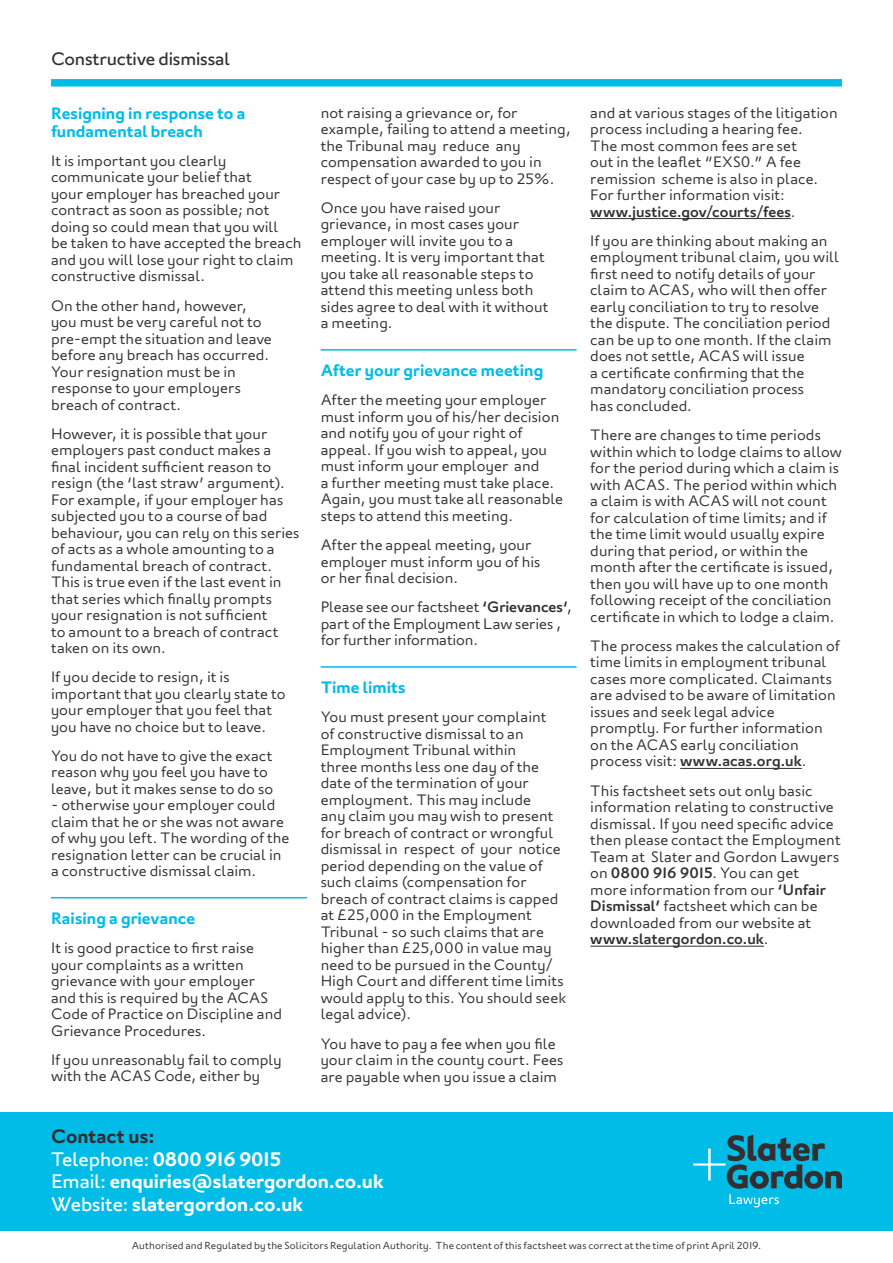
<style>
.page{position:relative;width:893px;height:1263px;background:#fff}
.page>*{position:absolute;margin:0;border:0;box-sizing:border-box;transform-origin:0 0}
.QUOTE{font:600 19.5px "London";color:#fff}
.QUOTE-2{font:600 19.5px "London";letter-spacing:.02em;color:#fff}
.t1{font:600 19.5px "London";color:#312f30}
.t2{font:18px "London";letter-spacing:-.015em;color:#312f30}
.t3{font:600 16.5px/18px "London";letter-spacing:.005em;color:#02bce8}
.t4{font:300 15px/16.5px "London";letter-spacing:.005em;color:#312f30}
.QUOTE-3{font:300 10.2px "London";letter-spacing:.01em;color:#312f30}
.s1{font-weight:500}
.s2{font-weight:400}
</style>
<div class="page">
<div style="left:0;top:1112px;width:893px;height:118px;background:#02bce8"></div>
<svg style="left:693px;top:1134px;width:149px;height:73px"></svg>
<hr style="left:51px;top:897px;width:256px;height:1px;background:#02bce8">
<hr style="left:321px;top:349px;width:256px;height:2px;background:#02bce8">
<hr style="left:321px;top:666px;width:256px;height:2px;background:#02bce8">
<hr style="left:590px;top:218px;width:201px;height:1px;background:#312f30">
<hr style="left:680px;top:768px;width:122px;height:1px;background:#312f30">
<hr style="left:590px;top:946px;width:174px;height:1px;background:#312f30">
<div style="left:51px;top:79px;width:791px;height:8px;background:#02bce8"></div>
<p class="t2" style="left:51px;top:47px;width:180px">Constructive dismissal</p>
<p class="t3" style="left:51px;top:104px;width:196px">Resigning in response to a fundamental breach</p>
<p class="t4" style="left:51px;top:152px;width:252px">It is important you clearly communicate your belief that<br>your employer has breached your contract as soon as possible; not doing so could mean that you will<br>be taken to have accepted the breach and you will lose your right to claim constructive dismissal.</p>
<p class="t4" style="left:51px;top:297px;width:222px">On the other hand, however, you must be very careful not to pre-empt the situation and leave before any breach has occurred.<br>Your resignation must be in response to your employers breach of contract.</p>
<p class="t4" style="left:51px;top:425px;width:250px">However, it is possible that your employers past conduct makes a final incident sufficient reason to resign (the ‘last straw’ argument).<br>For example, if your employer has subjected you to a course of bad behaviour, you can rely on this series of acts as a whole amounting to a fundamental breach of contract.<br>This is true even if the last event in that series which finally prompts your resignation is not sufficient<br>to amount to a breach of contract taken on its own.</p>
<p class="t4" style="left:51px;top:668px;width:236px">If you decide to resign, it is important that you clearly state to your employer that you feel that you have no choice but to leave.</p>
<p class="t4" style="left:51px;top:747px;width:224px">You do not have to give the exact reason why you feel you have to leave, but it makes sense to do so</p>
<p class="t4" style="left:51px;top:796px;width:240px">- otherwise your employer could claim that he or she was not aware of why you left. The wording of the resignation letter can be crucial in a constructive dismissal claim.</p>
<p class="t3" style="left:51px;top:909px;width:145px">Raising a grievance</p>
<p class="t4" style="left:51px;top:939px;width:233px">It is good practice to first raise your complaints as a written grievance with your employer and this is required by the ACAS<br>Code of Practice on Discipline and<br>Grievance Procedures.</p>
<p class="t4" style="left:51px;top:1051px;width:232px">If you unreasonably fail to comply with the ACAS Code, either by</p>
<p class="t4" style="left:321px;top:104px;width:252px">not raising a grievance or, for example, failing to attend a meeting, the Tribunal may reduce any compensation awarded to you in respect of your case by up to 25%.</p>
<p class="t4" style="left:321px;top:199px;width:229px">Once you have raised your grievance, in most cases your employer will invite you to a meeting. It is very important that you take all reasonable steps to attend this meeting unless both sides agree to deal with it without a meeting.</p>
<p class="t3" style="left:321px;top:361px;width:224px">After your grievance meeting</p>
<p class="t4" style="left:321px;top:392px;width:244px">After the meeting your employer must inform you of his/her decision and notify you of your right of appeal. If you wish to appeal, you must inform your employer and<br>a further meeting must take place.<br>Again, you must take all reasonable steps to attend this meeting.</p>
<p class="t4" style="left:321px;top:536px;width:221px">After the appeal meeting, your employer must inform you of his or her final decision.</p>
<p class="t4" style="left:321px;top:599px;width:253px">Please see our factsheet <span class="s1">‘Grievances‘</span>, part of the Employment Law series , for further information.</p>
<p class="t3" style="left:321px;top:678px;width:86px">Time limits</p>
<p class="t4" style="left:321px;top:709px;width:247px">You must present your complaint<br>of constructive dismissal to an<br>Employment Tribunal within<br>three months less one day of the date of the termination of your employment. This may include<br>any claim you may wish to present for breach of contract or wrongful dismissal in respect of your notice period depending on the value of such claims (compensation for breach of contract claims is capped at £25,000 in the Employment<br>Tribunal - so such claims that are higher than £25,000 in value may need to be pursued in the County/<br>High Court and different time limits would apply to this. You should seek legal advice).</p>
<p class="t4" style="left:321px;top:1035px;width:244px">You have to pay a fee when you file your claim in the county court. Fees are payable when you issue a claim</p>
<p class="t1" style="left:51px;top:1124px;width:105px">Contact us:</p>
<p class="QUOTE-2" style="left:51px;top:1147px;width:232px"><span class="s2">Telephone:</span> 0800 916 9015</p>
<p class="QUOTE" style="left:51px;top:1169px;width:334px"><span class="s2">Email:</span> enquiries@slatergordon.co.uk</p>
<p class="QUOTE" style="left:51px;top:1192px;width:254px"><span class="s2">Website:</span> slatergordon.co.uk</p>
<p class="t4" style="left:590px;top:104px;width:249px">and at various stages of the litigation process including a hearing fee.<br>The most common fees are set<br>out in the leaflet “EXS0.” A fee remission scheme is also in place.<br>For further information visit: <span class="s1">www.justice.gov/courts/fees</span>.</p>
<p class="t4" style="left:590px;top:232px;width:250px">If you are thinking about making an employment tribunal claim, you will first need to notify details of your claim to ACAS, who will then offer early conciliation to try to resolve the dispute. The conciliation period can be up to one month. If the claim does not settle, ACAS will issue<br>a certificate confirming that the mandatory conciliation process<br>has concluded.</p>
<p class="t4" style="left:590px;top:426px;width:253px">There are changes to time periods within which to lodge claims to allow for the period during which a claim is with ACAS. The period within which a claim is with ACAS will not count for calculation of time limits; and if the time limit would usually expire during that period, or within the month after the certificate is issued, then you will have up to one month following receipt of the conciliation certificate in which to lodge a claim.</p>
<p class="t4" style="left:590px;top:637px;width:251px">The process makes the calculation of time limits in employment tribunal cases more complicated. Claimants are advised to be aware of limitation issues and seek legal advice promptly. For further information on the ACAS early conciliation process visit: <span class="s1">www.acas.org.uk</span>.</p>
<p class="t4" style="left:590px;top:782px;width:252px">This factsheet sets out only basic information relating to constructive dismissal. If you need specific advice then please contact the Employment Team at Slater and Gordon Lawyers on <span class="s1">0800 916 9015</span>. You can get<br>more information from our <span class="s1">‘Unfair Dismissal’</span> factsheet which can be downloaded from our website at <span class="s1">www.slatergordon.co.uk</span>.</p>
<p class="QUOTE-3" style="left:132px;top:1238px;width:631px">Authorised and Regulated by the Solicitors Regulation Authority. The content of this factsheet was correct at the time of print April 2019.</p>
</div>
